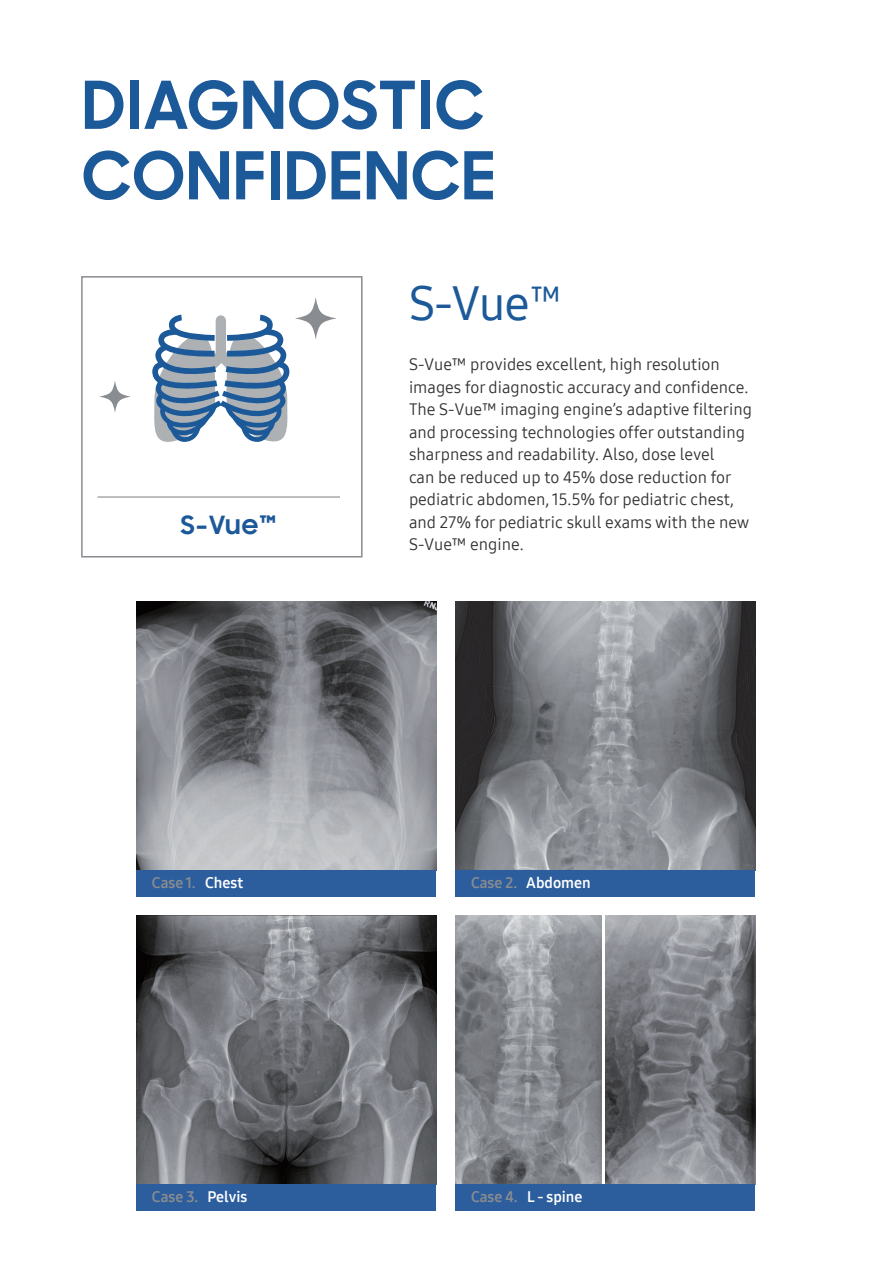
<style>
.page{position:relative;width:893px;height:1263px;background:#fff}
.page>*{position:absolute;margin:0;border:0;box-sizing:border-box;transform-origin:0 0}
.t1{font:700 66px "Samsung Sharp Sans";letter-spacing:.025em;color:#1c5999}
.t2{font:48px "Samsung One 500";color:#1c5999}
.t3{font:34.5px "Samsung One 500";color:#1c5999}
.t4{font:700 25.5px "Samsung Sharp Sans";color:#1c5999}
.t5{font:16.5px/22.5px "Samsung One 400";color:#312f30}
.t6{font:15px "Samsung One 700";color:#fff}
.t7{font:15px "Samsung One 700";color:#898c90}
.s1{color:#fff}
.s2{color:#898c90}
</style>
<div class="page">
<div style="left:81px;top:276px;width:282px;height:281px;border:2px solid #898c90"></div>
<svg style="left:152px;top:315px;width:138px;height:127px"></svg>
<svg style="left:295px;top:297px;width:42px;height:43px"></svg>
<svg style="left:99px;top:380px;width:32px;height:33px"></svg>
<hr style="left:98px;top:496px;width:242px;height:2px;background:#898c90">
<img style="left:136px;top:602px;width:300px;height:268px">
<img style="left:136px;top:916px;width:300px;height:268px">
<img style="left:455px;top:602px;width:300px;height:268px">
<img style="left:455px;top:916px;width:146px;height:268px">
<img style="left:605px;top:916px;width:150px;height:268px">
<div style="left:136px;top:870px;width:300px;height:26px;background:#2c5d9d"></div>
<div style="left:136px;top:1184px;width:300px;height:26px;background:#2c5d9d"></div>
<div style="left:455px;top:1184px;width:300px;height:26px;background:#2c5d9d"></div>
<div style="left:455px;top:870px;width:300px;height:26px;background:#2c5d9d"></div>
<p class="t1" style="left:82px;top:56px;width:403px">DIAGNOSTIC</p>
<p class="t1" style="left:82px;top:127px;width:415px">CONFIDENCE</p>
<p class="t4" style="left:181px;top:506px;width:97px">S-Vue™</p>
<p class="t7" style="left:152px;top:873px;width:93px">Case 1. <span class="s1">Chest</span></p>
<p class="t2" style="left:409px;top:271px;width:122px">S-Vue</p>
<p class="t5" style="left:409px;top:353px;width:345px">S-Vue™ provides excellent, high resolution images for diagnostic accuracy and confidence.<br>The S-Vue™ imaging engine’s adaptive filtering and processing technologies offer outstanding sharpness and readability. Also, dose level<br>can be reduced up to 45% dose reduction for pediatric abdomen, 15.5% for pediatric chest, and 27% for pediatric skull exams with the new S-Vue™ engine.</p>
<p class="t3" style="left:530px;top:275px;width:32px">™</p>
<p class="t6" style="left:471px;top:873px;width:121px"><span class="s2">Case 2.</span> Abdomen</p>
<p class="t7" style="left:152px;top:1186px;width:97px">Case 3. <span class="s1">Pelvis</span></p>
<p class="t6" style="left:471px;top:1186px;width:113px"><span class="s2">Case 4.</span> L - spine</p>
</div>
